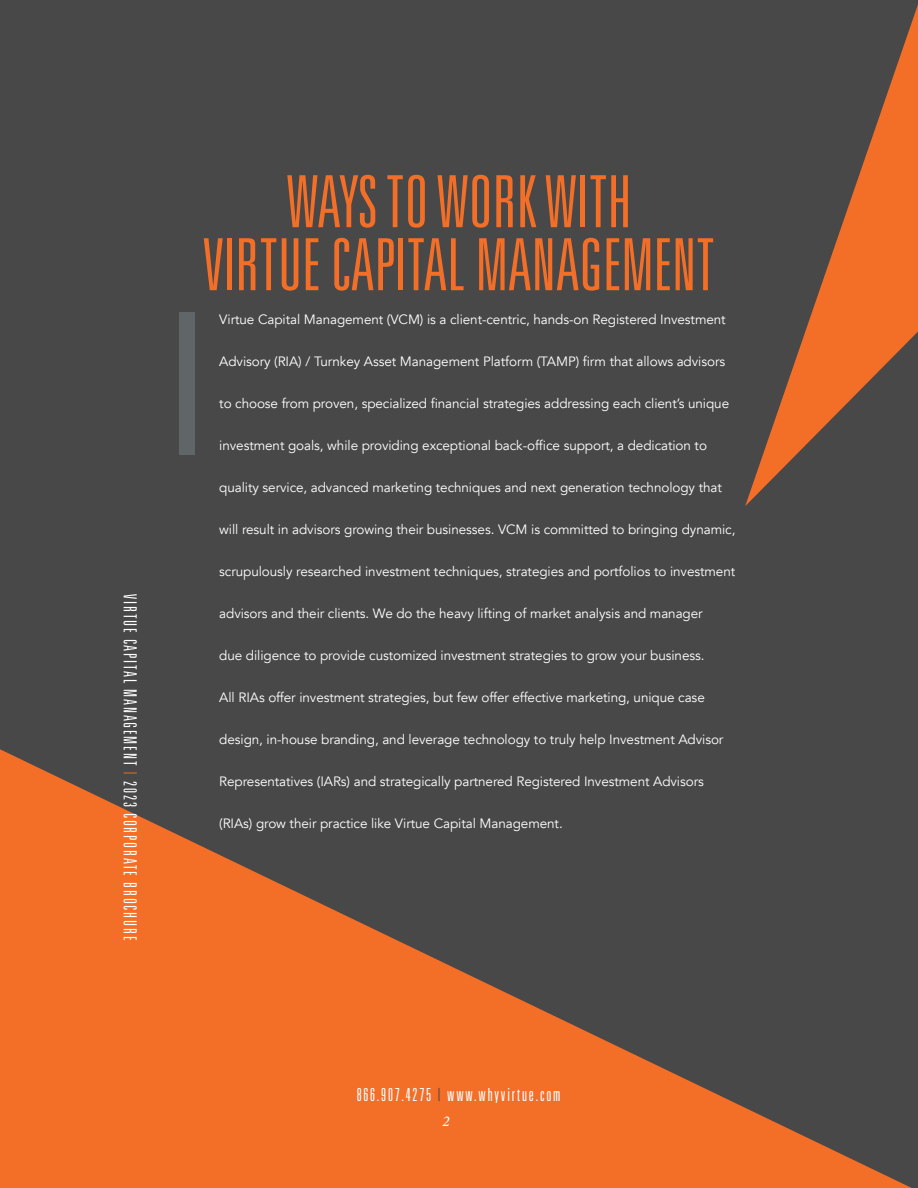
<style>
.page{position:relative;width:918px;height:1188px;background:#484848}
.page>*{position:absolute;margin:0;border:0;box-sizing:border-box;transform-origin:0 0}
.t1{font:300 ultra-condensed 72px/63px "Univers LT Std";color:#f36e27;text-align:center}
.t2{font:300 ultra-condensed 18px "Univers LT Std";letter-spacing:.1em;color:#fff}
.t3{font:italic 500 15px "Minion Pro";color:#fff}
.t4{font:13.5px "Avenir";letter-spacing:-.005em;color:#fff}
.s1{color:#f36e27}
.s2{color:#484848}
</style>
<div class="page">
<svg style="left:0;top:749px;width:912px;height:439px"></svg>
<div style="left:180px;top:312px;width:15px;height:142px;background:#606568"></div>
<svg style="left:745px;top:4px;width:173px;height:502px"></svg>
<h2 class="t2" style="left:140px;top:594px;width:348px;rotate:90deg">VIRTUE CAPITAL MANAGEMENT <span class="s1">|</span> 2023 CORPORATE BROCHURE</h2>
<h1 class="t1" style="left:203px;top:170px;width:513px">WAYS TO WORK WITH<br>VIRTUE CAPITAL MANAGEMENT</h1>
<p class="t4" style="left:219px;top:312px;width:508px">Virtue Capital Management (VCM) is a client-centric, hands-on Registered Investment</p>
<p class="t4" style="left:219px;top:354px;width:507px">Advisory (RIA) / Turnkey Asset Management Platform (TAMP) firm that allows advisors</p>
<p class="t4" style="left:219px;top:396px;width:511px">to choose from proven, specialized financial strategies addressing each client’s unique</p>
<p class="t4" style="left:219px;top:438px;width:489px">investment goals, while providing exceptional back-office support, a dedication to</p>
<p class="t4" style="left:219px;top:480px;width:504px">quality service, advanced marketing techniques and next generation technology that</p>
<p class="t4" style="left:219px;top:522px;width:518px">will result in advisors growing their businesses. VCM is committed to bringing dynamic,</p>
<p class="t4" style="left:219px;top:564px;width:518px">scrupulously researched investment techniques, strategies and portfolios to investment</p>
<p class="t4" style="left:219px;top:606px;width:485px">advisors and their clients. We do the heavy lifting of market analysis and manager</p>
<p class="t4" style="left:219px;top:648px;width:487px">due diligence to provide customized investment strategies to grow your business.</p>
<p class="t4" style="left:219px;top:690px;width:487px">All RIAs offer investment strategies, but few offer effective marketing, unique case</p>
<p class="t4" style="left:219px;top:732px;width:506px">design, in-house branding, and leverage technology to truly help Investment Advisor</p>
<p class="t4" style="left:219px;top:774px;width:486px">Representatives (IARs) and strategically partnered Registered Investment Advisors</p>
<p class="t4" style="left:219px;top:816px;width:345px">(RIAs) grow their practice like Virtue Capital Management.</p>
<h2 class="t2" style="left:357px;top:1085px;width:205px">866.907.4275 <span class="s2">|</span> www.whyvirtue.com</h2>
<p class="t3" style="left:442px;top:1111px;width:9px">2</p>
</div>
